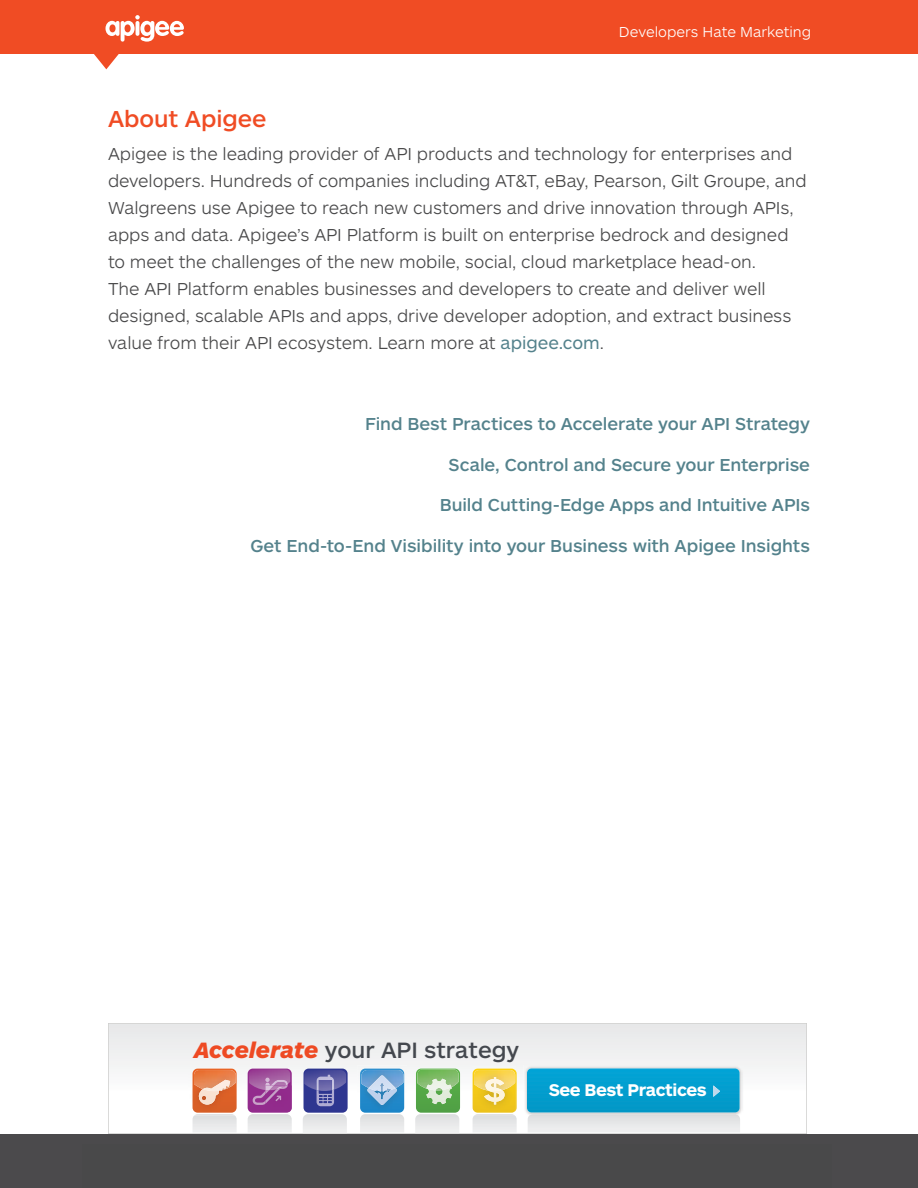
<style>
.page{position:relative;width:918px;height:1188px;background:#fff}
.page>*{position:absolute;margin:0;border:0;box-sizing:border-box;transform-origin:0 0}
.t1{font:500 24px "ARS Maquette Pro";color:#f04c24}
.t2{font:500 23.1px "ARS Maquette Pro";color:#44484e}
.t3{font:300 18px/27px "ARS Maquette Pro";letter-spacing:-.005em;color:#49494a}
.t4{font:500 18px "ARS Maquette Pro";letter-spacing:-.005em;color:#54828c}
.t5{font:700 17.7px "ARS Maquette Pro";letter-spacing:-.025em;color:#fff}
.t6{font:300 15px "ARS Maquette Pro";color:#fff}
.s1{font-weight:400;color:#54828c}
.s2{font-weight:900;font-style:italic;color:#ee4a23}
</style>
<div class="page">
<div style="left:0;top:0;width:918px;height:54px;background:#f04c24"></div>
<svg style="left:94px;top:15px;width:90px;height:54px"></svg>
<div style="left:0;top:1134px;width:918px;height:54px;background:#4b4a4c"></div>
<svg style="left:108px;top:1023px;width:699px;height:111px;fill:#f0f1f1"></svg>
<img style="left:193px;top:1116px;width:44px;height:17px">
<img style="left:248px;top:1114px;width:44px;height:19px">
<img style="left:303px;top:1114px;width:44px;height:19px">
<img style="left:415px;top:1114px;width:44px;height:19px">
<img style="left:473px;top:1110px;width:44px;height:23px">
<img style="left:528px;top:1116px;width:212px;height:17px">
<img style="left:360px;top:1115px;width:44px;height:18px">
<div style="left:248px;top:1069px;width:44px;height:44px;background:#932b8d;border-radius:5px"></div>
<div style="left:304px;top:1069px;width:44px;height:44px;background:#2e3690;border-radius:5px"></div>
<img style="left:188px;top:1069px;width:53px;height:47px">
<img style="left:194px;top:1114px;width:41px;height:2px">
<img style="left:193px;top:1069px;width:44px;height:44px">
<svg style="left:198px;top:1091px;width:24px;height:14px"></svg>
<svg style="left:416px;top:1069px;width:44px;height:44px"></svg>
<img style="left:473px;top:1110px;width:43px;height:6px">
<img style="left:473px;top:1066px;width:43px;height:5px">
<svg style="left:473px;top:1071px;width:44px;height:39px"></svg>
<img style="left:357px;top:1065px;width:50px;height:50px">
<img style="left:362px;top:1114px;width:40px;height:1px">
<img style="left:360px;top:1069px;width:44px;height:44px">
<svg style="left:367px;top:1091px;width:30px;height:14px"></svg>
<img style="left:362px;top:1070px;width:41px;height:21px">
<img style="left:369px;top:1075px;width:27px;height:16px">
<img style="left:417px;top:1069px;width:42px;height:21px">
<img style="left:426px;top:1079px;width:25px;height:11px">
<img style="left:474px;top:1070px;width:41px;height:21px">
<img style="left:485px;top:1077px;width:19px;height:14px">
<img style="left:194px;top:1070px;width:42px;height:21px">
<img style="left:203px;top:1080px;width:27px;height:11px">
<img style="left:249px;top:1069px;width:41px;height:17px">
<img style="left:304px;top:1070px;width:42px;height:20px">
<img style="left:317px;top:1075px;width:17px;height:5px">
<svg style="left:317px;top:1080px;width:17px;height:26px"></svg>
<img style="left:524px;top:1065px;width:219px;height:51px">
<svg style="left:527px;top:1068px;width:213px;height:44px;background:#069ece"></svg>
<img style="left:265px;top:1078px;width:23px;height:5px">
<svg style="left:253px;top:1083px;width:39px;height:29px"></svg>
<p class="t6" style="left:619px;top:22px;width:194px">Developers Hate Marketing</p>
<h1 class="t1" style="left:108px;top:103px;width:160px">About Apigee</h1>
<p class="t3" style="left:108px;top:140px;width:700px">Apigee is the leading provider of API products and technology for enterprises and developers. Hundreds of companies including AT&amp;T, eBay, Pearson, Gilt Groupe, and Walgreens use Apigee to reach new customers and drive innovation through APIs, apps and data. Apigee’s API Platform is built on enterprise bedrock and designed to meet the challenges of the new mobile, social, cloud marketplace head-on.<br>The API Platform enables businesses and developers to create and deliver well designed, scalable APIs and apps, drive developer adoption, and extract business value from their API ecosystem. Learn more at <span class="s1">apigee.com</span>.</p>
<p class="t4" style="left:365px;top:412px;width:446px">Find Best Practices to Accelerate your API Strategy</p>
<p class="t4" style="left:449px;top:453px;width:363px">Scale, Control and Secure your Enterprise</p>
<p class="t4" style="left:440px;top:493px;width:372px">Build Cutting-Edge Apps and Intuitive APIs</p>
<p class="t4" style="left:251px;top:534px;width:561px">Get End-to-End Visibility into your Business with Apigee Insights</p>
<p class="t2" style="left:194px;top:1035px;width:327px"><span class="s2">Accelerate</span> your API strategy</p>
<p class="t5" style="left:549px;top:1079px;width:160px">See Best Practices</p>
</div>
